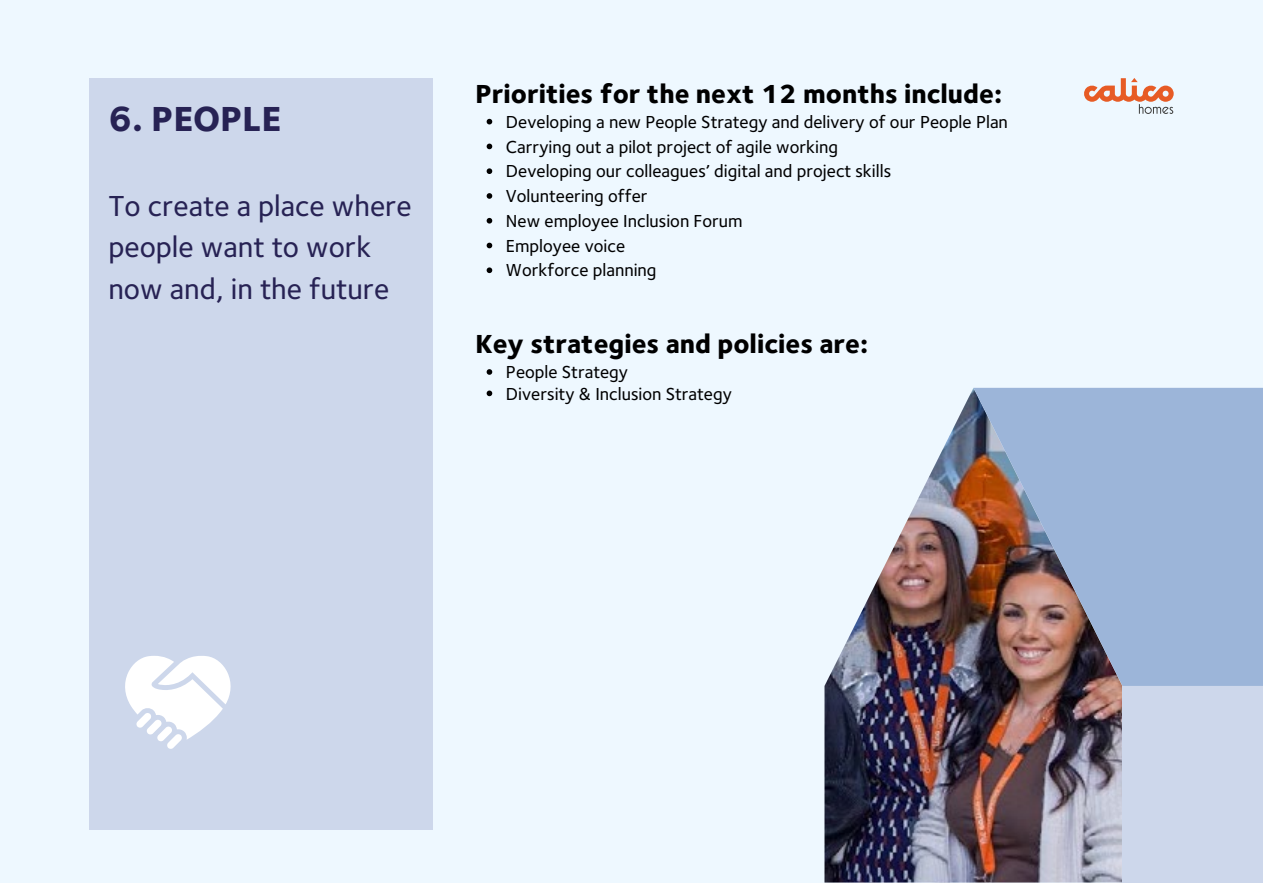
<style>
.page{position:relative;width:1263px;height:894px;background:#fff}
.page>*{position:absolute;margin:0;border:0;box-sizing:border-box;transform-origin:0 0}
.t1{font:800 36px "Foundry Sterling";color:#272254}
.t2{font:500 30px/41.7px "Foundry Sterling";color:#272254}
.t3{font:800 27px "Foundry Sterling";color:#000}
.t4{font:500 18px/24.8px "Foundry Sterling";color:#000}
</style>
<div class="page">
<div style="left:0;top:0;width:1263px;height:882px;background:#eef8ff"></div>
<div style="left:89px;top:78px;width:344px;height:751px;background:#cdd7eb"></div>
<svg style="left:487px;top:369px;width:5px;height:5px"></svg>
<svg style="left:487px;top:390px;width:5px;height:6px"></svg>
<img style="left:824px;top:389px;width:298px;height:493px">
<div style="left:1122px;top:685px;width:141px;height:197px;background:#cdd7eb"></div>
<img style="left:973px;top:387px;width:290px;height:298px">
<svg style="left:487px;top:119px;width:5px;height:5px"></svg>
<svg style="left:487px;top:143px;width:5px;height:6px"></svg>
<svg style="left:487px;top:168px;width:5px;height:6px"></svg>
<svg style="left:487px;top:193px;width:5px;height:6px"></svg>
<svg style="left:487px;top:218px;width:5px;height:5px"></svg>
<svg style="left:487px;top:242px;width:5px;height:6px"></svg>
<svg style="left:487px;top:267px;width:5px;height:6px"></svg>
<svg style="left:125px;top:656px;width:106px;height:93px"></svg>
<svg style="left:1084px;top:78px;width:90px;height:36px"></svg>
<h1 class="t1" style="left:108px;top:97px;width:174px">6. PEOPLE</h1>
<h2 class="t2" style="left:108px;top:185px;width:305px">To create a place where people want to work now and, in the future</h2>
<h3 class="t3" style="left:475px;top:77px;width:528px">Priorities for the next 12 months include:</h3>
<p class="t4" style="left:506px;top:110px;width:503px">Developing a new People Strategy and delivery of our People Plan Carrying out a pilot project of agile working<br>Developing our colleagues’ digital and project skills<br>Volunteering offer<br>New employee Inclusion Forum<br>Employee voice<br>Workforce planning</p>
<h3 class="t3" style="left:475px;top:327px;width:394px">Key strategies and policies are:</h3>
<p class="t4" style="left:506px;top:361px;width:228px;line-height:21.3px">People Strategy<br>Diversity &amp; Inclusion Strategy</p>
</div>
